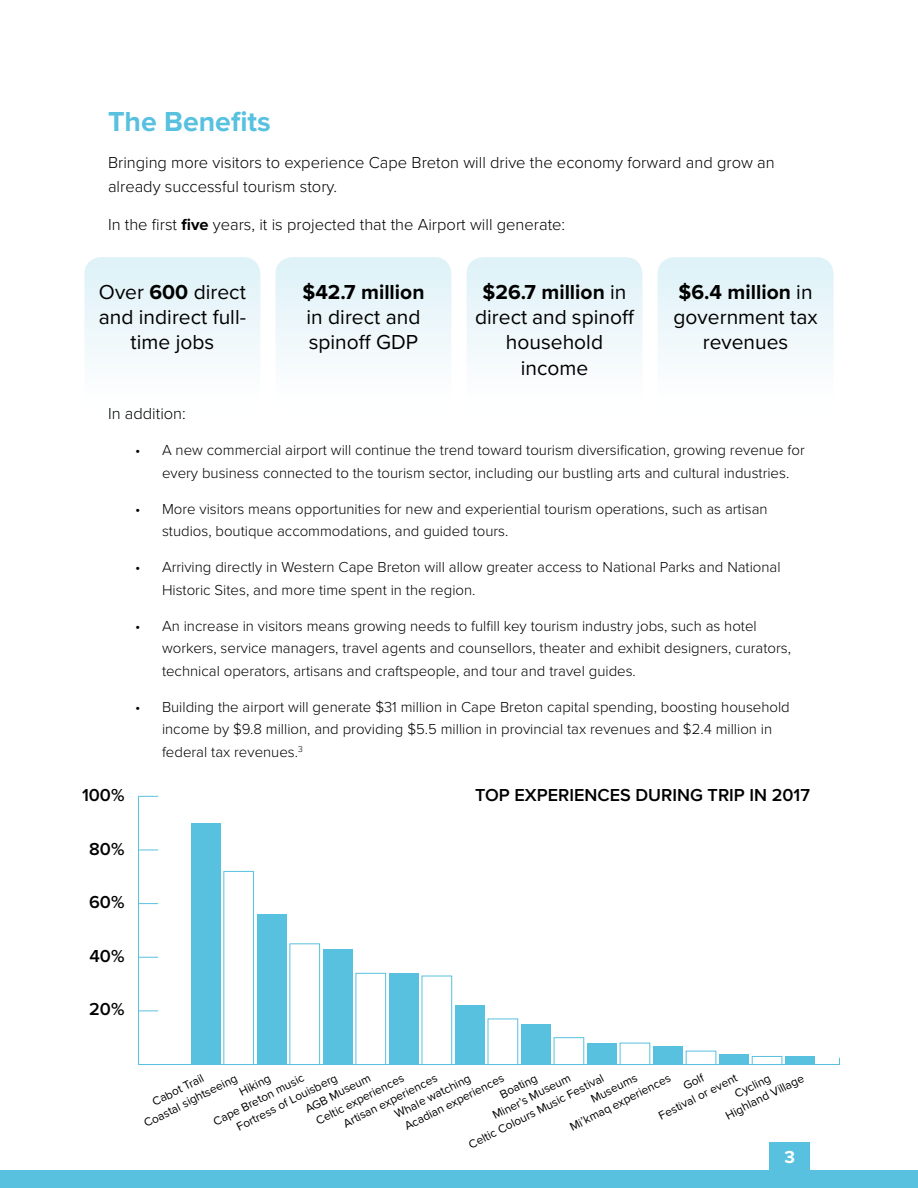
<style>
.page{position:relative;width:918px;height:1188px;background:#fff}
.page>*{position:absolute;margin:0;border:0;box-sizing:border-box;transform-origin:0 0}
.t1{font:700 28.5px "Proxima Nova";color:#58c1df}
.t2{font:21px/25.2px "Proxima Nova";color:#000;text-align:center}
.t3{font:700 21px "Proxima Nova";color:#000}
.t4{font:600 18px "Proxima Nova";color:#000}
.t5{font:700 18px "Proxima Nova";color:#fff}
.t6{font:300 16.5px/24px "Proxima Nova";color:#000}
.t7{font:300 15px/22.5px "Proxima Nova";color:#000}
.t8{font:12px "Proxima Nova";color:#000}
.s1{font-weight:700}
</style>
<div class="page">
<div style="left:770px;top:1143px;width:40px;height:45px;background:#58c1df"></div>
<div style="left:0;top:1171px;width:918px;height:17px;background:#58c1df"></div>
<div style="left:84px;top:257px;width:176px;height:158px;background:linear-gradient(to bottom,#ddf1f7,#fff);border-radius:17px"></div>
<div style="left:275px;top:257px;width:176px;height:158px;background:linear-gradient(to bottom,#ddf1f7,#fff);border-radius:17px"></div>
<div style="left:467px;top:257px;width:176px;height:158px;background:linear-gradient(to bottom,#ddf1f7,#fff);border-radius:17px"></div>
<div style="left:658px;top:257px;width:176px;height:158px;background:linear-gradient(to bottom,#ddf1f7,#fff);border-radius:17px"></div>
<hr style="left:138px;top:1064px;width:702px;height:1px;background:#58c1df">
<hr style="left:138px;top:796px;width:1px;height:269px;background:#58c1df">
<svg style="left:139px;top:1010px;width:19px;height:1px"></svg>
<svg style="left:139px;top:957px;width:19px;height:1px"></svg>
<svg style="left:139px;top:903px;width:19px;height:1px"></svg>
<svg style="left:139px;top:849px;width:19px;height:1px"></svg>
<svg style="left:139px;top:796px;width:19px;height:1px"></svg>
<div style="left:785px;top:1056px;width:30px;height:9px;background:#58c1df"></div>
<div style="left:752px;top:1056px;width:30px;height:9px;background:#fff;border:1px solid #58c1df"></div>
<div style="left:719px;top:1054px;width:30px;height:11px;background:#58c1df"></div>
<div style="left:686px;top:1051px;width:30px;height:14px;background:#fff;border:1px solid #58c1df"></div>
<div style="left:653px;top:1046px;width:30px;height:19px;background:#58c1df"></div>
<div style="left:620px;top:1043px;width:30px;height:22px;background:#fff;border:1px solid #58c1df"></div>
<div style="left:587px;top:1043px;width:30px;height:22px;background:#58c1df"></div>
<div style="left:554px;top:1037px;width:30px;height:28px;background:#fff;border:1px solid #58c1df"></div>
<div style="left:521px;top:1024px;width:30px;height:41px;background:#58c1df"></div>
<div style="left:488px;top:1019px;width:30px;height:46px;background:#fff;border:1px solid #58c1df"></div>
<div style="left:455px;top:1006px;width:30px;height:59px;background:#58c1df"></div>
<div style="left:422px;top:976px;width:30px;height:89px;background:#fff;border:1px solid #58c1df"></div>
<div style="left:389px;top:973px;width:30px;height:92px;background:#58c1df"></div>
<div style="left:356px;top:973px;width:30px;height:92px;background:#fff;border:1px solid #58c1df"></div>
<div style="left:323px;top:949px;width:30px;height:116px;background:#58c1df"></div>
<div style="left:290px;top:944px;width:30px;height:121px;background:#fff;border:1px solid #58c1df"></div>
<div style="left:257px;top:914px;width:30px;height:151px;background:#58c1df"></div>
<div style="left:224px;top:871px;width:30px;height:194px;background:#fff;border:1px solid #58c1df"></div>
<div style="left:191px;top:823px;width:30px;height:242px;background:#58c1df"></div>
<h1 class="t1" style="left:108px;top:104px;width:164px">The Benefits</h1>
<p class="t6" style="left:108px;top:151px;width:668px">Bringing more visitors to experience Cape Breton will drive the economy forward and grow an already successful tourism story.</p>
<p class="t6" style="left:108px;top:212px;width:459px">In the first <span class="s1">five</span> years, it is projected that the Airport will generate:</p>
<h2 class="t2" style="left:99px;top:280px;width:149px">Over <span class="s1">600</span> direct and indirect full&shy;time jobs</h2>
<h2 class="t3" style="left:302px;top:280px;width:124px">$42.7 million</h2>
<h2 class="t2" style="left:306px;top:305px;width:115px;text-align:left">in direct and spinoff GDP</h2>
<h2 class="t2" style="left:475px;top:280px;width:161px"><span class="s1">$26.7 million</span> in direct and spinoff household income</h2>
<h2 class="t2" style="left:674px;top:280px;width:146px"><span class="s1">$6.4 million</span> in government tax revenues</h2>
<p class="t6" style="left:108px;top:402px;width:79px">In addition:</p>
<p class="t7" style="left:162px;top:439px;width:644px;text-indent:-27px">• A new commercial airport will continue the trend toward tourism diversification, growing revenue for every business connected to the tourism sector, including our bustling arts and cultural industries.</p>
<p class="t7" style="left:162px;top:498px;width:607px;text-indent:-27px">• More visitors means opportunities for new and experiential tourism operations, such as artisan studios, boutique accommodations, and guided tours.</p>
<p class="t7" style="left:162px;top:556px;width:620px;text-indent:-27px">• Arriving directly in Western Cape Breton will allow greater access to National Parks and National<br>Historic Sites, and more time spent in the region.</p>
<p class="t7" style="left:162px;top:615px;width:630px;text-indent:-27px">• An increase in visitors means growing needs to fulfill key tourism industry jobs, such as hotel workers, service managers, travel agents and counsellors, theater and exhibit designers, curators, technical operators, artisans and craftspeople, and tour and travel guides.</p>
<p class="t7" style="left:162px;top:696px;width:629px;text-indent:-27px">• Building the airport will generate $31 million in Cape Breton capital spending, boosting household income by $9.8 million, and providing $5.5 million in provincial tax revenues and $2.4 million in federal tax revenues.<sup>3</sup></p>
<p class="t4" style="left:82px;top:784px;width:44px">100%</p>
<p class="t4" style="left:475px;top:784px;width:336px">TOP EXPERIENCES DURING TRIP IN 2017</p>
<p class="t4" style="left:89px;top:838px;width:37px">80%</p>
<p class="t4" style="left:89px;top:891px;width:37px">60%</p>
<p class="t4" style="left:90px;top:945px;width:36px">40%</p>
<p class="t4" style="left:89px;top:998px;width:37px">20%</p>
<p class="t8" style="left:567px;top:1121px;width:113px;rotate:-27deg">Mi’kmaq experiences</p>
<p class="t8" style="left:681px;top:1080px;width:23px;rotate:-27deg">Golf</p>
<p class="t8" style="left:466px;top:1139px;width:152px;rotate:-27deg">Celtic Colours Music Festival</p>
<p class="t8" style="left:150px;top:1096px;width:58px;rotate:-27deg">Cabot Trail</p>
<p class="t8" style="left:656px;top:1110px;width:88px;rotate:-27deg">Festival or event</p>
<p class="t8" style="left:211px;top:1116px;width:102px;rotate:-27deg">Cape Breton music</p>
<p class="t8" style="left:723px;top:1110px;width:88px;rotate:-27deg">Highland Village</p>
<p class="t8" style="left:588px;top:1093px;width:52px;rotate:-27deg">Museums</p>
<p class="t8" style="left:402px;top:1120px;width:111px;rotate:-27deg">Acadian experiences</p>
<p class="t8" style="left:341px;top:1118px;width:105px;rotate:-27deg">Artisan experiences</p>
<p class="t8" style="left:314px;top:1115px;width:98px;rotate:-27deg">Celtic experiences</p>
<p class="t8" style="left:732px;top:1088px;width:40px;rotate:-27deg">Cycling</p>
<p class="t8" style="left:490px;top:1109px;width:87px;rotate:-27deg">Miner’s Museum</p>
<p class="t8" style="left:497px;top:1089px;width:42px;rotate:-27deg">Boating</p>
<p class="t8" style="left:392px;top:1108px;width:85px;rotate:-27deg">Whale watching</p>
<p class="t8" style="left:303px;top:1103px;width:73px;rotate:-27deg">AGB Museum</p>
<p class="t8" style="left:234px;top:1121px;width:113px;rotate:-27deg">Fortress of Louisberg</p>
<p class="t8" style="left:141px;top:1117px;width:105px;rotate:-27deg">Coastal sightseeing</p>
<p class="t8" style="left:237px;top:1086px;width:35px;rotate:-27deg">Hiking</p>
<p class="t5" style="left:784px;top:1146px;width:12px">3</p>
</div>
